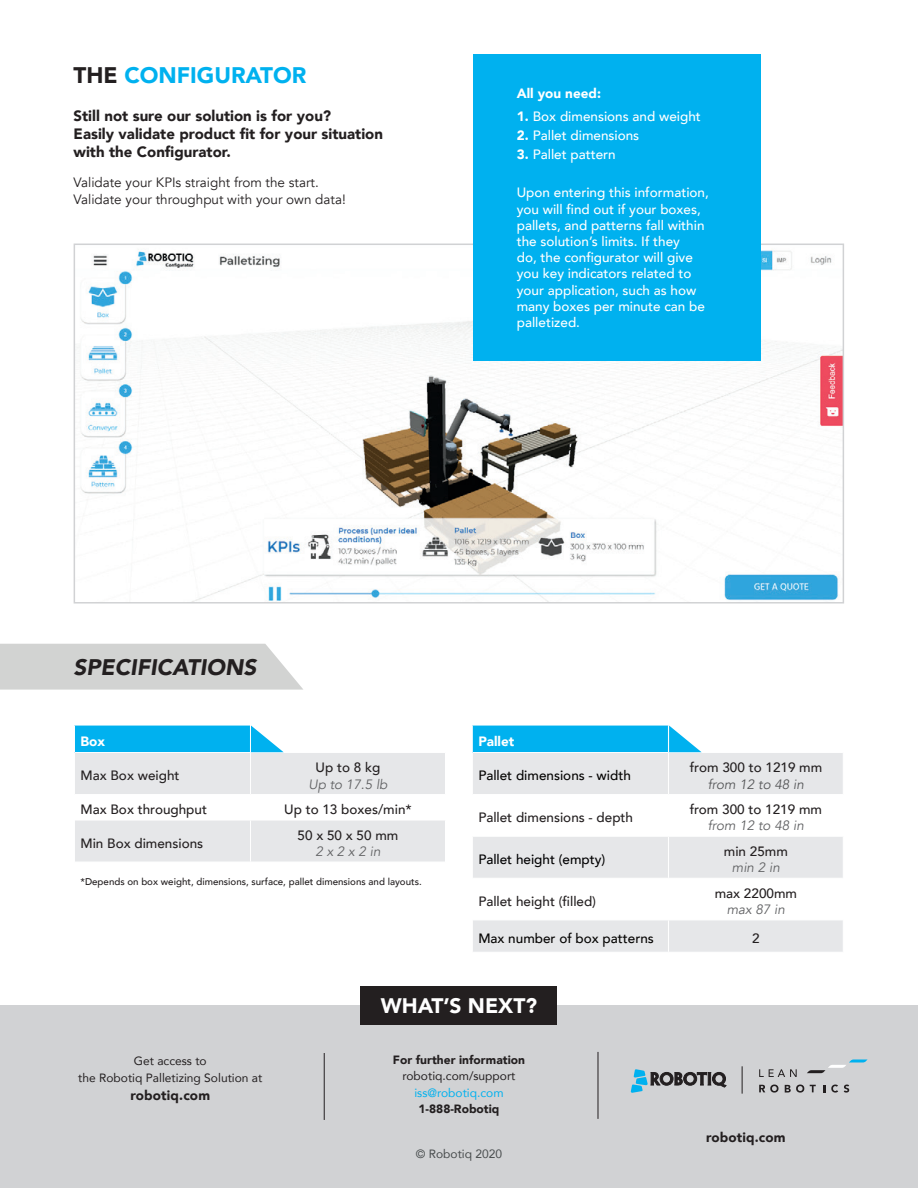
<style>
.page{position:relative;width:918px;height:1188px;background:#fff}
.page>*{position:absolute;margin:0;border:0;box-sizing:border-box;transform-origin:0 0}
.t1{font:900 22.5px "Avenir";color:#00b1ef}
.t2{font:italic 900 22.5px "Avenir";color:#231f20}
.t3{font:900 21px "Avenir";color:#fff}
.t4{font:900 15px/18px "Avenir";color:#231f20}
.t5{font:500 13.5px/16.2px "Avenir";color:#fff}
.t6{font:500 13.5px/16.5px "Avenir";color:#231f20;text-align:center}
.t7{font:13.5px "Avenir";color:#231f20}
.t8{font:500 13.5px "Avenir";color:#040302}
.t9{font:italic 13.5px/16.5px "Avenir";color:#616264;text-align:center}
.t10{font:900 13.5px "Avenir";letter-spacing:.01em;color:#231f20}
.t11{font:900 13.5px "Avenir";color:#fff}
.t12{font:500 13.5px "Avenir";color:#000001}
.Paragraph_footer{font:12px/16.5px "Avenir";color:#231f20;text-align:center}
.Paragraph_footer-2{font:900 12px "Avenir";color:#231f20}
.Paragraph_footer-3{font:12px "Avenir";color:#00b1ef}
.Paragraph_footer-4{font:12px "Avenir";color:#474b4c}
.t13{font:500 9.75px "Avenir";color:#231f20}
.s1{color:#231f20}
.s2{font-weight:900}
.s3{font-weight:500;font-style:normal;color:#231f20}
.s4{font-weight:400;font-style:italic;color:#616264}
.s5{font-weight:400;font-style:italic;color:#57585a}
</style>
<div class="page">
<div style="left:0;top:1005px;width:918px;height:183px;background:#d1d2d4"></div>
<div style="left:361px;top:986px;width:196px;height:38px;background:#231f20"></div>
<hr style="left:324px;top:1053px;width:1px;height:67px;background:#231f20">
<hr style="left:598px;top:1052px;width:1px;height:67px;background:#231f20">
<svg style="left:807px;top:1059px;width:61px;height:14px"></svg>
<svg style="left:759px;top:1085px;width:20px;height:8px"></svg>
<svg style="left:785px;top:1085px;width:19px;height:8px"></svg>
<svg style="left:810px;top:1085px;width:6px;height:7px"></svg>
<svg style="left:823px;top:1085px;width:15px;height:8px"></svg>
<svg style="left:844px;top:1085px;width:5px;height:8px"></svg>
<svg style="left:759px;top:1069px;width:38px;height:8px"></svg>
<svg style="left:631px;top:1069px;width:95px;height:24px"></svg>
<svg style="left:742px;top:1066px;width:1px;height:28px"></svg>
<svg style="left:0;top:644px;width:303px;height:46px;background:#d4d5d4"></svg>
<svg style="left:74px;top:725px;width:371px;height:137px"></svg>
<div style="left:473px;top:726px;width:195px;height:26px;background:#00b1ef"></div>
<svg style="left:473px;top:753px;width:370px;height:199px;fill:#e6e7e9"></svg>
<hr style="left:473px;top:794px;width:195px;height:1px;background:#fff">
<svg style="left:472px;top:725px;width:1px;height:28px"></svg>
<hr style="left:473px;top:836px;width:195px;height:1px;background:#fff">
<hr style="left:668px;top:795px;width:1px;height:41px;background:#fff">
<hr style="left:668px;top:836px;width:176px;height:1px;background:#fff">
<hr style="left:668px;top:837px;width:1px;height:41px;background:#fff">
<hr style="left:668px;top:879px;width:1px;height:41px;background:#fff">
<hr style="left:668px;top:920px;width:1px;height:32px;background:#fff">
<hr style="left:668px;top:794px;width:176px;height:1px;background:#fff">
<hr style="left:668px;top:753px;width:1px;height:41px;background:#fff">
<hr style="left:473px;top:878px;width:195px;height:1px;background:#fff">
<hr style="left:668px;top:878px;width:175px;height:1px;background:#fff">
<hr style="left:473px;top:920px;width:195px;height:1px;background:#fff">
<hr style="left:668px;top:920px;width:175px;height:1px;background:#fff">
<svg style="left:668px;top:725px;width:34px;height:27px"></svg>
<img style="left:77px;top:250px;width:764px;height:351px">
<div style="left:74px;top:244px;width:770px;height:360px;border:2px solid #d1d2d4"></div>
<div style="left:473px;top:54px;width:288px;height:307px;background:#00b1ef"></div>
<p class="t1" style="left:74px;top:56px;width:234px"><span class="s1">THE</span> CONFIGURATOR</p>
<p class="t4" style="left:74px;top:107px;width:311px">Still not sure our solution is for you?<br>Easily validate product fit for your situation with the Configurator.</p>
<p class="t7" style="left:74px;top:175px;width:247px">Validate your KPIs straight from the start.</p>
<p class="t7" style="left:74px;top:191px;width:274px">Validate your throughput with your own data!</p>
<p class="t11" style="left:517px;top:82px;width:86px">All you need:</p>
<p class="t5" style="left:517px;top:108px;width:186px"><span class="s2">1.</span> Box dimensions and weight</p>
<p class="t5" style="left:517px;top:127px;width:124px"><span class="s2">2.</span> Pallet dimensions</p>
<p class="t5" style="left:517px;top:145px;width:100px"><span class="s2">3.</span> Pallet pattern</p>
<p class="t5" style="left:517px;top:184px;width:194px">Upon entering this information, you will find out if your boxes, pallets, and patterns fall within the solution’s limits. If they<br>do, the configurator will give you key indicators related to your application, such as how many boxes per minute can be palletized.</p>
<p class="t2" style="left:74px;top:649px;width:184px">SPECIFICATIONS</p>
<p class="t11" style="left:80px;top:729px;width:26px">Box</p>
<p class="t6" style="left:80px;top:767px;width:101px">Max Box weight</p>
<p class="t9" style="left:308px;top:759px;width:81px"><span class="s3">Up to 8 kg<br></span>Up to 17.5 lb</p>
<p class="t6" style="left:80px;top:800px;width:128px">Max Box throughput</p>
<p class="t6" style="left:284px;top:800px;width:129px">Up to 13 boxes/min*</p>
<p class="t6" style="left:80px;top:834px;width:124px">Min Box dimensions</p>
<p class="t6" style="left:298px;top:826px;width:102px">50 x 50 x 50 mm<br><span class="s4">2 x 2 x 2 in</span></p>
<p class="t13" style="left:80px;top:874px;width:343px">*Depends on box weight, dimensions, surface, pallet dimensions and layouts.</p>
<p class="t11" style="left:478px;top:729px;width:38px">Pallet</p>
<p class="t8" style="left:478px;top:764px;width:154px">Pallet dimensions - width</p>
<p class="t6" style="left:690px;top:758px;width:134px">from 300 to 1219 mm <span class="s5">from 12 to 48 in</span></p>
<p class="t6" style="left:478px;top:808px;width:156px">Pallet dimensions - depth</p>
<p class="t6" style="left:690px;top:801px;width:134px">from 300 to 1219 mm <span class="s4">from 12 to 48 in</span></p>
<p class="t12" style="left:478px;top:848px;width:129px">Pallet height (empty)</p>
<p class="t6" style="left:724px;top:842px;width:66px">min 25mm <span class="s4">min 2 in</span></p>
<p class="t6" style="left:478px;top:892px;width:119px">Pallet height (filled)</p>
<p class="t6" style="left:715px;top:884px;width:84px">max 2200mm</p>
<p class="t9" style="left:727px;top:901px;width:60px">max 87 in</p>
<p class="t8" style="left:478px;top:926px;width:177px">Max number of box patterns</p>
<p class="t6" style="left:752px;top:929px;width:9px">2</p>
<p class="Paragraph_footer" style="left:78px;top:1052px;width:186px">Get access to<br>the Robotiq Palletizing Solution at</p>
<p class="t10" style="left:131px;top:1083px;width:81px">robotiq.com</p>
<p class="t3" style="left:381px;top:987px;width:158px">WHAT’S NEXT?</p>
<p class="Paragraph_footer-2" style="left:393px;top:1049px;width:134px">For further information</p>
<p class="Paragraph_footer" style="left:403px;top:1068px;width:114px">robotiq.com/support</p>
<p class="Paragraph_footer-3" style="left:414px;top:1083px;width:91px">iss@robotiq.com</p>
<p class="Paragraph_footer-2" style="left:418px;top:1099px;width:83px">1-888-Robotiq</p>
<p class="Paragraph_footer-4" style="left:416px;top:1145px;width:88px">© Robotiq 2020</p>
<p class="t10" style="left:706px;top:1125px;width:81px">robotiq.com</p>
</div>
